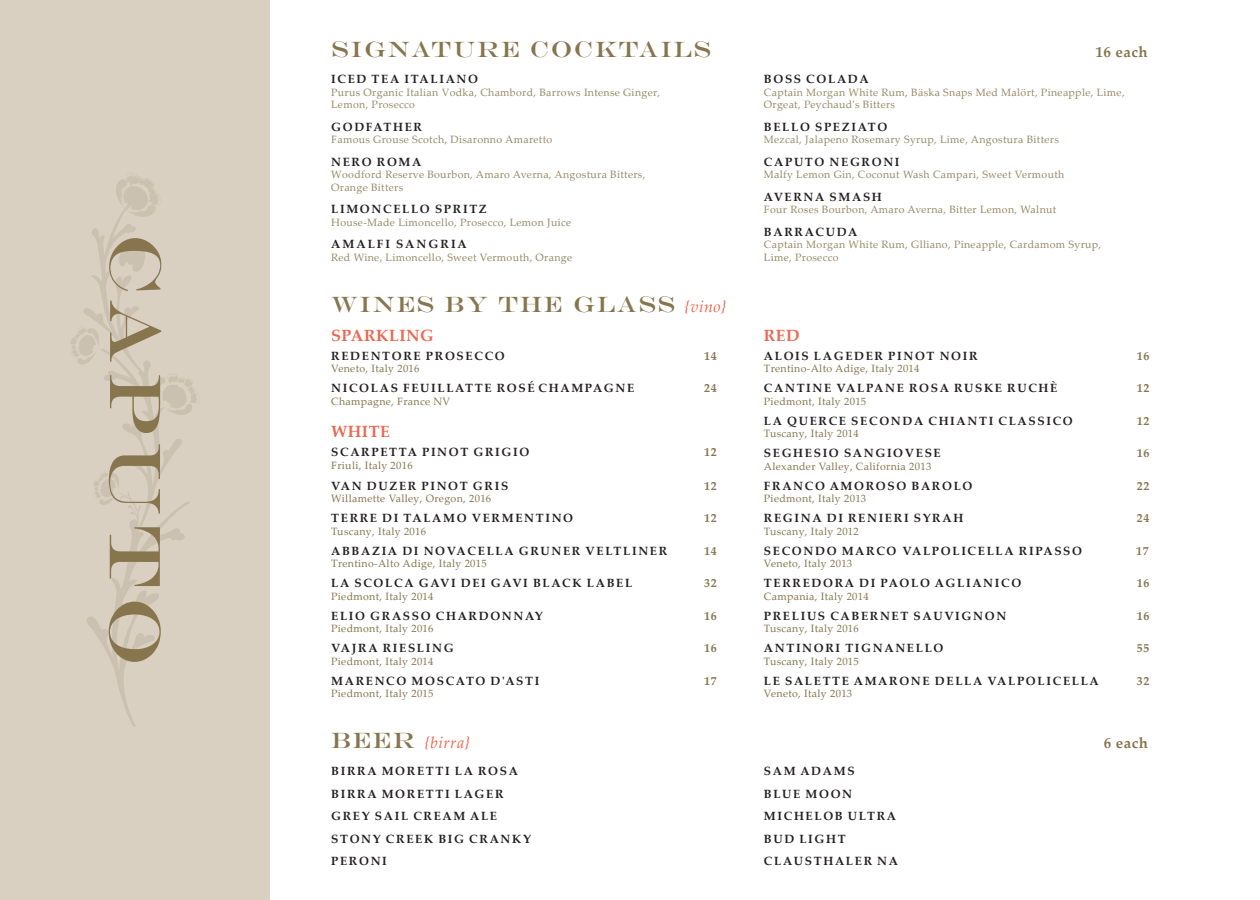
<style>
.page{position:relative;width:1260px;height:900px;background:#fff}
.page>*{position:absolute;margin:0;border:0;box-sizing:border-box;transform-origin:0 0}
.t1{font:22.5px "Engravers";letter-spacing:.07em;color:#87754e}
.t2{font:700 16.25px "Palatino Linotype";letter-spacing:.03em;color:#ec6750}
.t3{font:italic 16.25px "Palatino Linotype";letter-spacing:.03em;color:#ec6750}
.t4{font:700 15px "Palatino Linotype";letter-spacing:.03em;color:#87754e}
.t5{font:700 11.88px "Palatino Linotype";letter-spacing:.14em;color:#231f20}
.t6{font:700 11.88px "Palatino Linotype";letter-spacing:.07em;color:#87754e}
.t7{font:700 11.88px "Palatino Linotype";letter-spacing:.17em;color:#231f20}
.t8{font:10.62px/12.5px "Palatino Linotype";letter-spacing:.03em;color:#988968}
.t9{font:10.62px "Palatino Linotype";letter-spacing:.03em;color:#87754e}
.s1{font-family:"Palatino Linotype";font-style:italic;font-size:16.25px;color:#ec6750}
.s2{font-family:"Engravers";font-style:normal;font-size:22.5px;color:#87754e}
</style>
<div class="page">
<div style="left:0;top:0;width:270px;height:900px;background:#d9d0c2"></div>
<svg style="left:126px;top:711px;width:10px;height:16px"></svg>
<svg style="left:83px;top:226px;width:107px;height:485px"></svg>
<svg style="left:71px;top:325px;width:28px;height:41px"></svg>
<svg style="left:115px;top:175px;width:46px;height:56px"></svg>
<svg style="left:109px;top:238px;width:52px;height:53px"></svg>
<svg style="left:110px;top:301px;width:51px;height:61px"></svg>
<svg style="left:110px;top:374px;width:87px;height:59px"></svg>
<svg style="left:93px;top:444px;width:67px;height:70px"></svg>
<svg style="left:110px;top:527px;width:50px;height:59px"></svg>
<svg style="left:109px;top:602px;width:52px;height:60px"></svg>
<p class="t1" style="left:331px;top:36px;width:382px">SIGNATURE COCKTAILS</p>
<p class="t4" style="left:1095px;top:41px;width:54px">16 each</p>
<p class="t5" style="left:331px;top:71px;width:148px">ICED TEA ITALIANO</p>
<p class="t8" style="left:331px;top:86px;width:331px">Purus Organic Italian Vodka, Chambord, Barrows Intense Ginger,</p>
<p class="t8" style="left:331px;top:98px;width:85px">Lemon, Prosecco</p>
<p class="t5" style="left:331px;top:118px;width:92px">GODFATHER</p>
<p class="t8" style="left:331px;top:133px;width:223px">Famous Grouse Scotch, Disaronno Amaretto</p>
<p class="t5" style="left:331px;top:153px;width:92px">NERO ROMA</p>
<p class="t8" style="left:331px;top:168px;width:316px">Woodford Reserve Bourbon, Amaro Averna, Angostura Bitters,</p>
<p class="t8" style="left:331px;top:181px;width:74px">Orange Bitters</p>
<p class="t5" style="left:331px;top:201px;width:157px">LIMONCELLO SPRITZ</p>
<p class="t8" style="left:331px;top:216px;width:242px">House-Made Limoncello, Prosecco, Lemon Juice</p>
<p class="t7" style="left:331px;top:236px;width:137px">AMALFI SANGRIA</p>
<p class="t8" style="left:331px;top:251px;width:243px">Red Wine, Limoncello, Sweet Vermouth, Orange</p>
<p class="t5" style="left:764px;top:71px;width:106px">BOSS COLADA</p>
<p class="t8" style="left:764px;top:86px;width:362px">Captain Morgan White Rum, Bäska Snaps Med Malört, Pineapple, Lime,<br>Orgeat, Peychaud's Bitters</p>
<p class="t5" style="left:764px;top:118px;width:125px">BELLO SPEZIATO</p>
<p class="t8" style="left:764px;top:133px;width:296px">Mezcal, Jalapeno Rosemary Syrup, Lime, Angostura Bitters</p>
<p class="t5" style="left:764px;top:153px;width:137px">CAPUTO NEGRONI</p>
<p class="t8" style="left:764px;top:168px;width:302px">Malfy Lemon Gin, Coconut Wash Campari, Sweet Vermouth</p>
<p class="t5" style="left:764px;top:188px;width:120px">AVERNA SMASH</p>
<p class="t8" style="left:764px;top:203px;width:294px">Four Roses Bourbon, Amaro Averna, Bitter Lemon, Walnut</p>
<p class="t5" style="left:764px;top:223px;width:95px">BARRACUDA</p>
<p class="t8" style="left:764px;top:238px;width:339px">Captain Morgan White Rum, Glliano, Pineapple, Cardamom Syrup,</p>
<p class="t8" style="left:764px;top:251px;width:76px">Lime, Prosecco</p>
<p class="t1" style="left:331px;top:291px;width:397px">WINES BY THE GLASS <span class="s1">{vino}</span></p>
<p class="t2" style="left:331px;top:324px;width:104px">SPARKLING</p>
<p class="t5" style="left:331px;top:347px;width:175px">REDENTORE PROSECCO</p>
<p class="t6" style="left:704px;top:347px;width:14px">14</p>
<p class="t9" style="left:331px;top:361px;width:90px">Veneto, Italy 2016</p>
<p class="t5" style="left:331px;top:380px;width:305px">NICOLAS FEUILLATTE ROSÉ CHAMPAGNE</p>
<p class="t6" style="left:704px;top:380px;width:14px">24</p>
<p class="t9" style="left:331px;top:394px;width:120px">Champagne, France NV</p>
<p class="t2" style="left:331px;top:420px;width:60px">WHITE</p>
<p class="t5" style="left:331px;top:444px;width:200px">SCARPETTA PINOT GRIGIO</p>
<p class="t6" style="left:704px;top:444px;width:14px">12</p>
<p class="t9" style="left:331px;top:457px;width:83px">Friuli, Italy 2016</p>
<p class="t5" style="left:331px;top:477px;width:179px">VAN DUZER PINOT GRIS</p>
<p class="t6" style="left:704px;top:477px;width:14px">12</p>
<p class="t9" style="left:331px;top:491px;width:162px">Willamette Valley, Oregon, 2016</p>
<p class="t5" style="left:331px;top:510px;width:244px">TERRE DI TALAMO VERMENTINO</p>
<p class="t6" style="left:704px;top:510px;width:14px">12</p>
<p class="t9" style="left:331px;top:524px;width:96px">Tuscany, Italy 2016</p>
<p class="t5" style="left:331px;top:542px;width:338px">ABBAZIA DI NOVACELLA GRUNER VELTLINER</p>
<p class="t6" style="left:704px;top:542px;width:14px">14</p>
<p class="t9" style="left:331px;top:556px;width:157px">Trentino-Alto Adige, Italy 2015</p>
<p class="t5" style="left:331px;top:575px;width:303px">LA SCOLCA GAVI DEI GAVI BLACK LABEL</p>
<p class="t6" style="left:704px;top:575px;width:14px">32</p>
<p class="t9" style="left:331px;top:589px;width:104px">Piedmont, Italy 2014</p>
<p class="t5" style="left:331px;top:607px;width:213px">ELIO GRASSO CHARDONNAY</p>
<p class="t6" style="left:704px;top:607px;width:14px">16</p>
<p class="t9" style="left:331px;top:621px;width:104px">Piedmont, Italy 2016</p>
<p class="t5" style="left:331px;top:640px;width:124px">VAJRA RIESLING</p>
<p class="t6" style="left:704px;top:640px;width:14px">16</p>
<p class="t9" style="left:331px;top:654px;width:104px">Piedmont, Italy 2014</p>
<p class="t5" style="left:331px;top:672px;width:210px">MARENCO MOSCATO D'ASTI</p>
<p class="t6" style="left:704px;top:672px;width:14px">17</p>
<p class="t9" style="left:331px;top:686px;width:104px">Piedmont, Italy 2015</p>
<p class="t2" style="left:764px;top:324px;width:37px">RED</p>
<p class="t5" style="left:764px;top:347px;width:215px">ALOIS LAGEDER PINOT NOIR</p>
<p class="t6" style="left:1137px;top:347px;width:14px">16</p>
<p class="t9" style="left:764px;top:361px;width:157px">Trentino-Alto Adige, Italy 2014</p>
<p class="t5" style="left:764px;top:380px;width:295px">CANTINE VALPANE ROSA RUSKE RUCHÈ</p>
<p class="t6" style="left:1137px;top:380px;width:14px">12</p>
<p class="t9" style="left:764px;top:394px;width:104px">Piedmont, Italy 2015</p>
<p class="t5" style="left:764px;top:412px;width:310px">LA QUERCE SECONDA CHIANTI CLASSICO</p>
<p class="t6" style="left:1137px;top:412px;width:14px">12</p>
<p class="t9" style="left:764px;top:426px;width:96px">Tuscany, Italy 2014</p>
<p class="t5" style="left:764px;top:445px;width:178px">SEGHESIO SANGIOVESE</p>
<p class="t6" style="left:1137px;top:445px;width:14px">16</p>
<p class="t9" style="left:764px;top:459px;width:169px">Alexander Valley, California 2013</p>
<p class="t5" style="left:764px;top:477px;width:210px">FRANCO AMOROSO BAROLO</p>
<p class="t6" style="left:1137px;top:477px;width:14px">22</p>
<p class="t9" style="left:764px;top:491px;width:104px">Piedmont, Italy 2013</p>
<p class="t5" style="left:764px;top:510px;width:201px">REGINA DI RENIERI SYRAH</p>
<p class="t6" style="left:1137px;top:510px;width:14px">24</p>
<p class="t9" style="left:764px;top:524px;width:96px">Tuscany, Italy 2012</p>
<p class="t5" style="left:764px;top:542px;width:320px">SECONDO MARCO VALPOLICELLA RIPASSO</p>
<p class="t6" style="left:1136px;top:542px;width:14px">17</p>
<p class="t9" style="left:764px;top:556px;width:90px">Veneto, Italy 2013</p>
<p class="t5" style="left:764px;top:575px;width:259px">TERREDORA DI PAOLO AGLIANICO</p>
<p class="t6" style="left:1137px;top:575px;width:14px">16</p>
<p class="t9" style="left:764px;top:589px;width:106px">Campania, Italy 2014</p>
<p class="t5" style="left:764px;top:607px;width:244px">PRELIUS CABERNET SAUVIGNON</p>
<p class="t6" style="left:1137px;top:607px;width:14px">16</p>
<p class="t9" style="left:764px;top:621px;width:96px">Tuscany, Italy 2016</p>
<p class="t5" style="left:764px;top:640px;width:181px">ANTINORI TIGNANELLO</p>
<p class="t6" style="left:1137px;top:640px;width:14px">55</p>
<p class="t9" style="left:764px;top:654px;width:96px">Tuscany, Italy 2015</p>
<p class="t5" style="left:764px;top:672px;width:337px">LE SALETTE AMARONE DELLA VALPOLICELLA</p>
<p class="t6" style="left:1137px;top:672px;width:14px">32</p>
<p class="t9" style="left:764px;top:686px;width:90px">Veneto, Italy 2013</p>
<p class="t3" style="left:331px;top:731px;width:141px"><span class="s2">BEER</span> {birra}</p>
<p class="t4" style="left:1104px;top:732px;width:46px">6 each</p>
<p class="t5" style="left:331px;top:763px;width:188px">BIRRA MORETTI LA ROSA</p>
<p class="t5" style="left:331px;top:786px;width:174px">BIRRA MORETTI LAGER</p>
<p class="t5" style="left:331px;top:808px;width:168px">GREY SAIL CREAM ALE</p>
<p class="t5" style="left:331px;top:831px;width:201px">STONY CREEK BIG CRANKY</p>
<p class="t5" style="left:331px;top:853px;width:57px">PERONI</p>
<p class="t5" style="left:764px;top:763px;width:92px">SAM ADAMS</p>
<p class="t5" style="left:764px;top:786px;width:90px">BLUE MOON</p>
<p class="t5" style="left:764px;top:808px;width:134px">MICHELOB ULTRA</p>
<p class="t5" style="left:764px;top:831px;width:83px">BUD LIGHT</p>
<p class="t5" style="left:764px;top:853px;width:136px">CLAUSTHALER NA</p>
</div>
